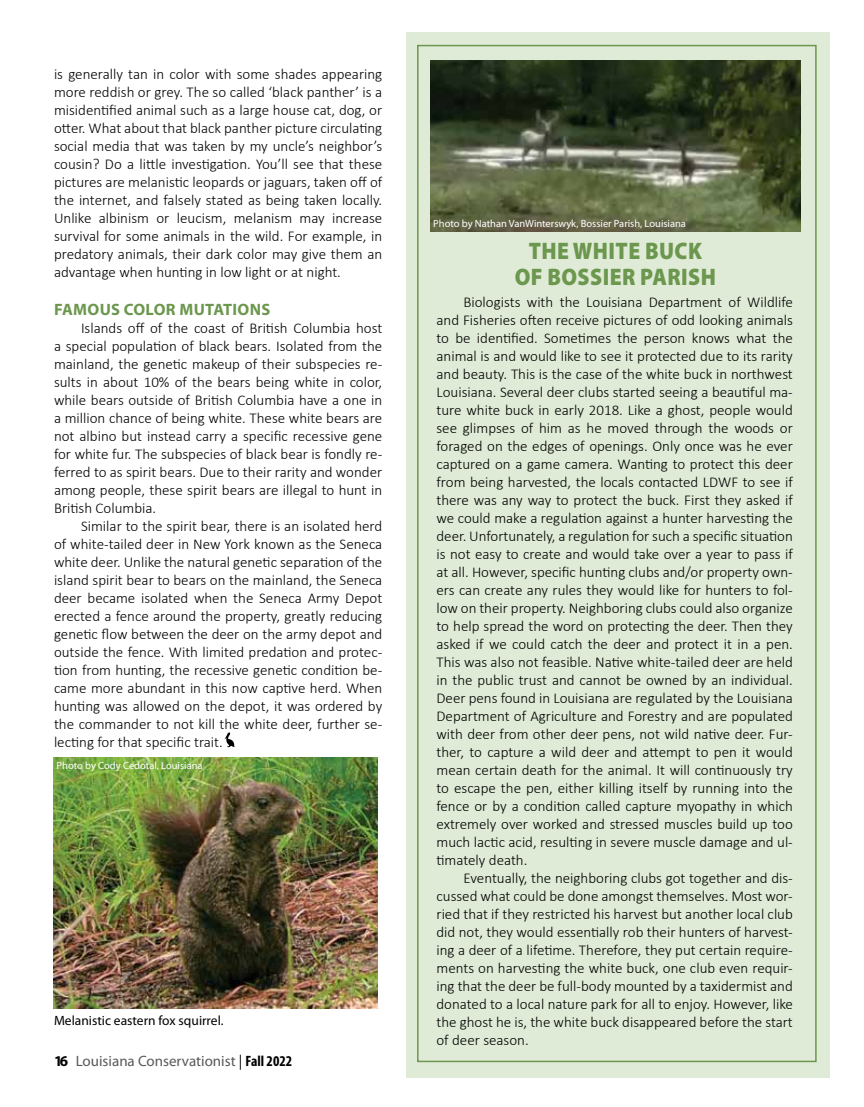
<style>
.page{position:relative;width:864px;height:1107px;background:#fff}
.page>*{position:absolute;margin:0;border:0;box-sizing:border-box;transform-origin:0 0}
.t1{font:900 24px/25.5px "Myriad Pro";letter-spacing:.02em;color:#6c974e;text-align:center;scale:.9 1}
.t2{font:700 16.5px "Myriad Pro";letter-spacing:.02em;color:#6c974e}
.t3{font:300 15px/18px "Calibri";color:#000;text-align:justify}
.t4{font:15px "Myriad Pro";color:#58595b}
.t5{font:13.5px "Myriad Pro";color:#000}
.t6{font:10.5px "Myriad Pro";color:#fff}
.s1{font-weight:700;color:#000}
.s2{color:#000}
.s3{font-weight:700;font-stretch:condensed;color:#000}
</style>
<div class="page">
<div style="left:406px;top:32px;width:424px;height:1045px;background:#dfebd6"></div>
<div style="left:417px;top:45px;width:400px;height:1017px;border:2px solid #6c974e"></div>
<img style="left:430px;top:60px;width:371px;height:172px">
<img style="left:54px;top:758px;width:324px;height:250px">
<svg style="left:225px;top:732px;width:10px;height:15px"></svg>
<p class="t3" style="left:54px;top:64px;width:330px">is generally tan in color with some shades appearing more reddish or grey. The so called ‘black panther’ is a misidentified animal such as a large house cat, dog, or otter. What about that black panther picture circulating social media that was taken by my uncle’s neighbor’s cousin? Do a little investigation. You’ll see that these pictures are melanistic leopards or jaguars, taken off of the internet, and falsely stated as being taken locally.<br>Unlike albinism or leucism, melanism may increase survival for some animals in the wild. For example, in predatory animals, their dark color may give them an advantage when hunting in low light or at night.</p>
<p class="t2" style="left:54px;top:298px;width:218px">FAMOUS COLOR MUTATIONS</p>
<p class="t3" style="left:54px;top:318px;width:330px;text-indent:27px">Islands off of the coast of British Columbia host a special population of black bears. Isolated from the mainland, the genetic makeup of their subspecies re&shy;sults in about 10% of the bears being white in color, while bears outside of British Columbia have a one in a million chance of being white. These white bears are not albino but instead carry a specific recessive gene for white fur. The subspecies of black bear is fondly re&shy;ferred to as spirit bears. Due to their rarity and wonder among people, these spirit bears are illegal to hunt in British Columbia.</p>
<p class="t3" style="left:54px;top:516px;width:330px;text-indent:27px">Similar to the spirit bear, there is an isolated herd of white-tailed deer in New York known as the Seneca white deer. Unlike the natural genetic separation of the island spirit bear to bears on the mainland, the Seneca deer became isolated when the Seneca Army Depot erected a fence around the property, greatly reducing genetic flow between the deer on the army depot and outside the fence. With limited predation and protec&shy;tion from hunting, the recessive genetic condition be&shy;came more abundant in this now captive herd. When hunting was allowed on the depot, it was ordered by the commander to not kill the white deer, further se&shy;lecting for that specific trait.</p>
<p class="t6" style="left:57px;top:759px;width:148px">Photo by Cody Cedotal, Louisiana</p>
<p class="t5" style="left:54px;top:1012px;width:171px">Melanistic eastern fox squirrel.</p>
<p class="t4" style="left:54px;top:1052px;width:240px"><span class="s1">16</span> Louisiana Conservationist <span class="s2">|</span> <span class="s3">Fall 2022</span></p>
<p class="t6" style="left:433px;top:217px;width:254px">Photo by Nathan VanWinterswyk, Bossier Parish, Louisiana</p>
<h1 class="t1" style="left:515px;top:238px;width:225px">THE WHITE BUCK<br>OF BOSSIER PARISH</h1>
<p class="t3" style="left:436px;top:292px;width:358px;text-indent:27px">Biologists with the Louisiana Department of Wildlife and Fisheries often receive pictures of odd looking animals to be identified. Sometimes the person knows what the animal is and would like to see it protected due to its rarity and beauty. This is the case of the white buck in northwest Louisiana. Several deer clubs started seeing a beautiful ma&shy;ture white buck in early 2018. Like a ghost, people would see glimpses of him as he moved through the woods or foraged on the edges of openings. Only once was he ever captured on a game camera. Wanting to protect this deer from being harvested, the locals contacted LDWF to see if there was any way to protect the buck. First they asked if we could make a regulation against a hunter harvesting the deer. Unfortunately, a regulation for such a specific situation is not easy to create and would take over a year to pass if at all. However, specific hunting clubs and/or property own&shy;ers can create any rules they would like for hunters to fol&shy;low on their property. Neighboring clubs could also organize to help spread the word on protecting the deer. Then they asked if we could catch the deer and protect it in a pen.<br>This was also not feasible. Native white-tailed deer are held in the public trust and cannot be owned by an individual.<br>Deer pens found in Louisiana are regulated by the Louisiana Department of Agriculture and Forestry and are populated with deer from other deer pens, not wild native deer. Fur&shy;ther, to capture a wild deer and attempt to pen it would mean certain death for the animal. It will continuously try to escape the pen, either killing itself by running into the fence or by a condition called capture myopathy in which extremely over worked and stressed muscles build up too much lactic acid, resulting in severe muscle damage and ul&shy;timately death.</p>
<p class="t3" style="left:436px;top:868px;width:358px;text-indent:27px">Eventually, the neighboring clubs got together and dis&shy;cussed what could be done amongst themselves. Most wor&shy;ried that if they restricted his harvest but another local club did not, they would essentially rob their hunters of harvest&shy;ing a deer of a lifetime. Therefore, they put certain require&shy;ments on harvesting the white buck, one club even requir&shy;ing that the deer be full-body mounted by a taxidermist and donated to a local nature park for all to enjoy. However, like the ghost he is, the white buck disappeared before the start of deer season.</p>
</div>
